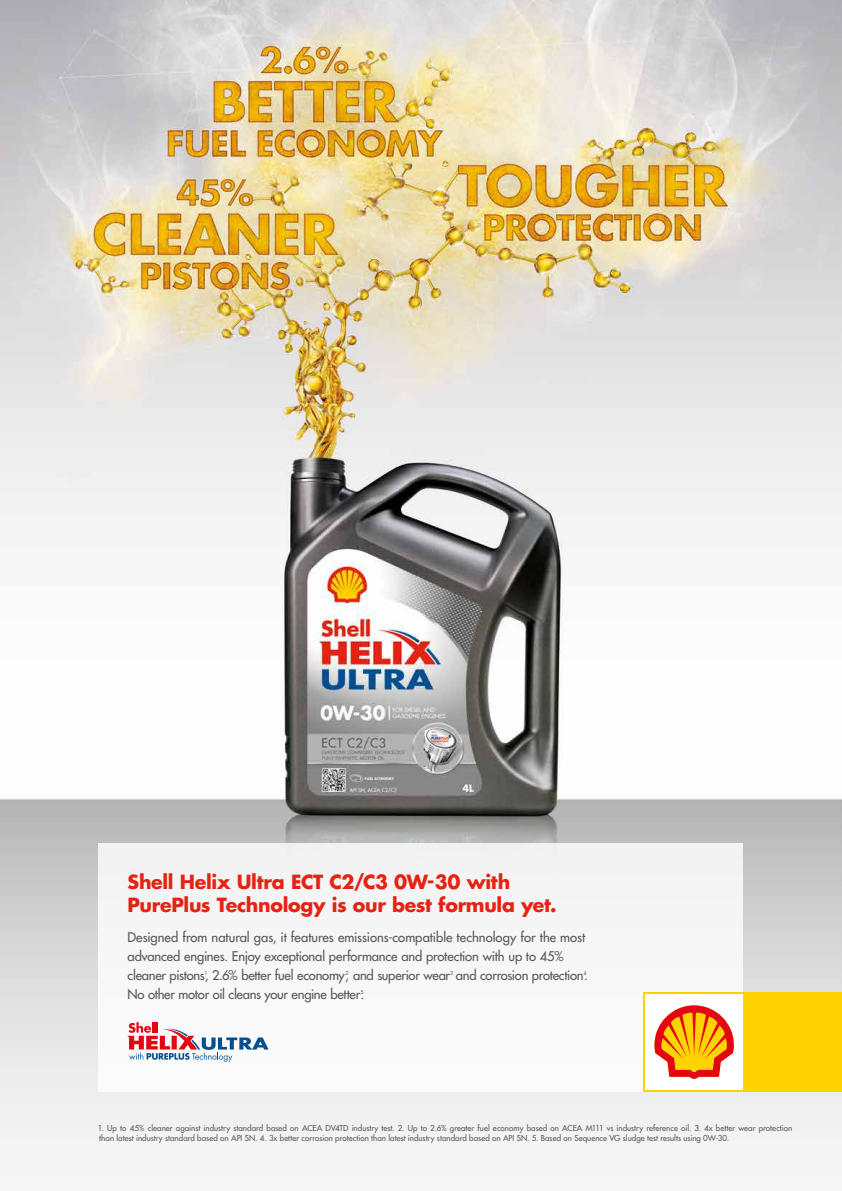
<style>
.page{position:relative;width:842px;height:1191px;background:#fff}
.page>*{position:absolute;margin:0;border:0;box-sizing:border-box;transform-origin:0 0}
.t1{font:700 19px/22.8px "Futura Std";letter-spacing:-.015em;color:#e42313}
.t2{font:500 13px/19px "Futura Std";letter-spacing:-.01em;color:#575756}
.t3{font:500 8px/10px "Futura Std";letter-spacing:.005em;color:#575756}
.t4{font:500 5.2px "Futura Std";color:#575756}
</style>
<div class="page">
<img style="left:0;top:0;width:842px;height:1141px">
<div style="left:98px;top:843px;width:645px;height:248px;background:#f7f7f7"></div>
<svg style="left:128px;top:1022px;width:141px;height:39px"></svg>
<div style="left:743px;top:992px;width:99px;height:99px;background:#ffd300"></div>
<svg style="left:643px;top:992px;width:100px;height:99px"></svg>
<div style="left:645px;top:994px;width:98px;height:95px;background:#fff"></div>
<svg style="left:654px;top:1005px;width:80px;height:74px"></svg>
<h1 class="t1" style="left:128px;top:870px;width:431px">Shell Helix Ultra ECT C2/C3 0W-30 with<br>PurePlus Technology is our best formula yet.</h1>
<p class="t2" style="left:128px;top:928px;width:462px">Designed from natural gas, it features emissions-compatible technology for the most advanced engines. Enjoy exceptional performance and protection with up to 45% cleaner pistons, 2.6% better fuel economy, and superior wear and corrosion protection.</p>
<p class="t4" style="left:204px;top:970px;width:5px">1</p>
<p class="t4" style="left:345px;top:970px;width:5px">2</p>
<p class="t4" style="left:450px;top:970px;width:5px">3</p>
<p class="t4" style="left:583px;top:970px;width:5px">4</p>
<h2 class="t2" style="left:128px;top:985px;width:238px">No other motor oil cleans your engine better.</h2>
<p class="t4" style="left:361px;top:989px;width:5px">5</p>
<p class="t3" style="left:98px;top:1123px;width:696px">1. Up to 45% cleaner against industry standard based on ACEA DV4TD industry test. 2. Up to 2.6% greater fuel economy based on ACEA M111 vs industry reference oil. 3. 4x better wear protection than latest industry standard based on API SN. 4. 3x better corrosion protection than latest industry standard based on API SN. 5. Based on Sequence VG sludge test results using 0W-30.</p>
</div>
